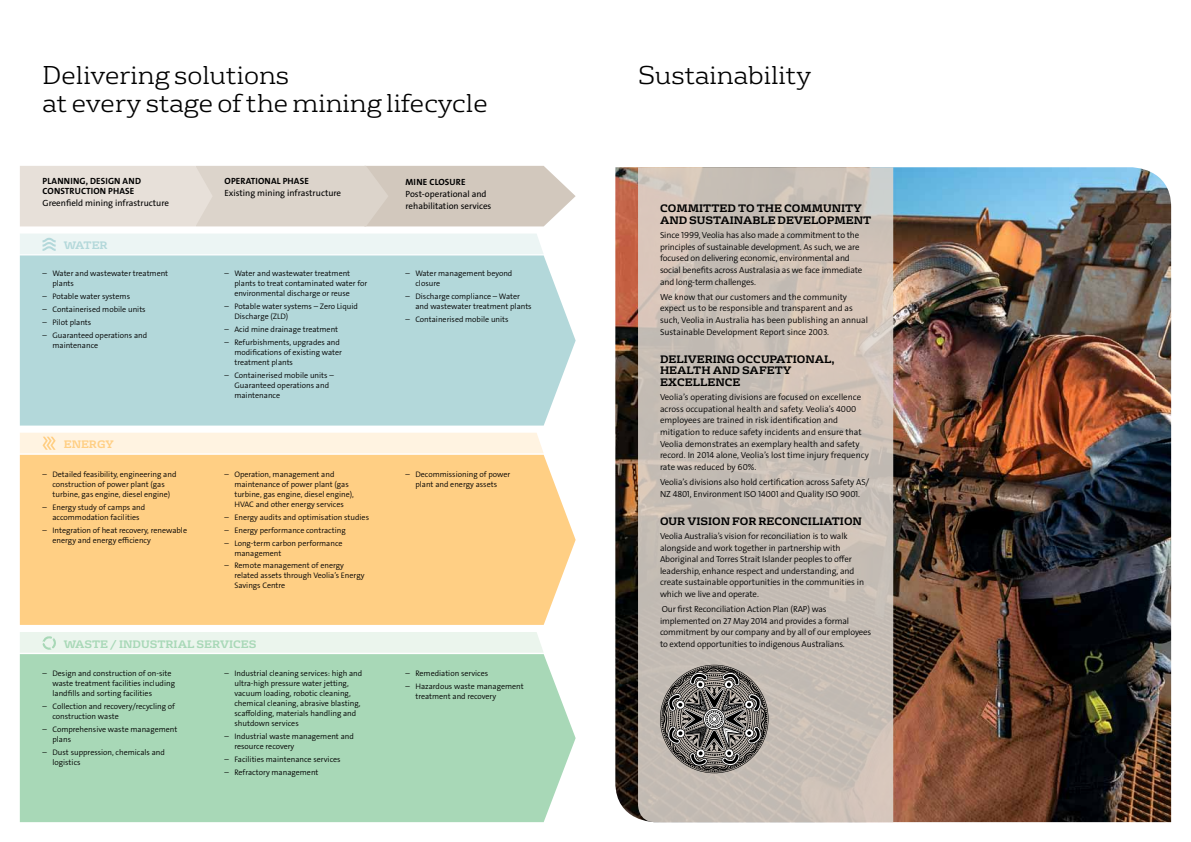
<style>
.page{position:relative;width:1191px;height:842px;background:#fff}
.page>*{position:absolute;margin:0;border:0;box-sizing:border-box;transform-origin:0 0}
.t1{font:300 25px "FS Rufus";color:#000}
.t2{font:700 10.5px/11.6px "FS Rufus";color:#000}
.t3{font:700 10.5px "FS Rufus";color:#a8d8b7}
.t4{font:700 10.5px "FS Rufus";color:#ffcf84}
.t5{font:700 10.5px "FS Rufus";color:#b3d8da}
.t6{font:9px/12px "The Sans Veolia W5 Pla";color:#000}
.t7{font:9px/10px "The Sans Veolia W7 Bld";letter-spacing:.015em;color:#000}
.t8{font:8.8px/11.6px "The Sans Veolia W4 Se Lig";letter-spacing:-.01em;color:#000}
.t9{font:8px/10px "The Sans Veolia W4 Se Lig";color:#000}
</style>
<div class="page">
<img style="left:615px;top:167px;width:556px;height:655px">
<div style="left:20px;top:255px;width:555px;height:171px;background:#b3d8da"></div>
<div style="left:20px;top:455px;width:555px;height:170px;background:#ffcf84"></div>
<svg style="left:20px;top:166px;width:555px;height:60px;background:#ddd5cc"></svg>
<div style="left:20px;top:433px;width:523px;height:20px;background:#fff3e1"></div>
<div style="left:20px;top:654px;width:555px;height:168px;background:#a8d8b7"></div>
<svg style="left:638px;top:167px;width:255px;height:655px;background:#c9bfb6"></svg>
<div style="left:20px;top:234px;width:523px;height:20px;background:#ecf5f4"></div>
<div style="left:20px;top:632px;width:523px;height:21px;background:#ebf5ed"></div>
<svg style="left:660px;top:665px;width:108px;height:108px;background:#7d7975"></svg>
<h1 class="t1" style="left:43px;top:55px;width:248px">Delivering solutions</h1>
<h1 class="t1" style="left:638px;top:55px;width:175px">Sustainability</h1>
<h1 class="t1" style="left:43px;top:83px;width:447px">at every stage of the mining lifecycle</h1>
<p class="t7" style="left:43px;top:176px;width:99px">PLANNING, DESIGN AND<br>CONSTRUCTION PHASE</p>
<p class="t6" style="left:43px;top:197px;width:128px">Greenfield mining infrastructure</p>
<h2 class="t5" style="left:64px;top:236px;width:45px">WATER</h2>
<p class="t9" style="left:52px;top:269px;width:117px;text-indent:-10px">– Water and wastewater treatment plants</p>
<p class="t9" style="left:43px;top:292px;width:89px">– Potable water systems</p>
<p class="t9" style="left:43px;top:304px;width:105px">– Containerised mobile units</p>
<p class="t9" style="left:43px;top:317px;width:50px">– Pilot plants</p>
<p class="t9" style="left:52px;top:330px;width:96px;text-indent:-10px">– Guaranteed operations and maintenance</p>
<h2 class="t4" style="left:64px;top:435px;width:35px">ENERGY</h2>
<p class="t9" style="left:43px;top:469px;width:135px;text-align:center">– Detailed feasibility, engineering and construction of power plant (gas turbine, gas engine, diesel engine)</p>
<p class="t9" style="left:43px;top:502px;width:104px;text-align:center">– Energy study of camps and accommodation facilities</p>
<p class="t9" style="left:52px;top:525px;width:136px;text-indent:-10px">– Integration of heat recovery, renewable energy and energy efficiency</p>
<p class="t7" style="left:224px;top:176px;width:86px">OPERATIONAL PHASE</p>
<p class="t6" style="left:224px;top:187px;width:118px">Existing mining infrastructure</p>
<p class="t9" style="left:234px;top:269px;width:134px;text-indent:-10px">– Water and wastewater treatment plants to treat contaminated water for environmental discharge or reuse</p>
<p class="t9" style="left:234px;top:302px;width:125px;text-indent:-10px">– Potable water systems – Zero Liquid<br>Discharge (ZLD)</p>
<p class="t9" style="left:224px;top:324px;width:115px">– Acid mine drainage treatment</p>
<p class="t9" style="left:234px;top:337px;width:109px;text-indent:-10px">– Refurbishments, upgrades and modifications of existing water treatment plants</p>
<p class="t9" style="left:234px;top:370px;width:101px;text-indent:-10px">– Containerised mobile units –<br>Guaranteed operations and maintenance</p>
<p class="t9" style="left:234px;top:469px;width:121px;text-indent:-10px">– Operation, management and maintenance of power plant (gas turbine, gas engine, diesel engine),<br>HVAC and other energy services</p>
<p class="t9" style="left:224px;top:512px;width:146px">– Energy audits and optimisation studies</p>
<p class="t9" style="left:224px;top:525px;width:123px">– Energy performance contracting</p>
<p class="t9" style="left:234px;top:538px;width:110px;text-indent:-10px">– Long-term carbon performance management</p>
<p class="t9" style="left:234px;top:561px;width:132px;text-indent:-10px">– Remote management of energy related assets through Veolia’s Energy<br>Savings Centre</p>
<h2 class="t3" style="left:64px;top:635px;width:194px">WASTE / INDUSTRIAL SERVICES</h2>
<p class="t9" style="left:52px;top:669px;width:124px;text-indent:-10px">– Design and construction of on-site waste treatment facilities including landfills and sorting facilities</p>
<p class="t9" style="left:52px;top:701px;width:124px;text-indent:-10px">– Collection and recovery/recycling of construction waste</p>
<p class="t9" style="left:52px;top:724px;width:126px;text-indent:-10px">– Comprehensive waste management plans</p>
<p class="t9" style="left:52px;top:747px;width:114px;text-indent:-10px">– Dust suppression, chemicals and logistics</p>
<p class="t9" style="left:234px;top:669px;width:129px;text-indent:-10px">– Industrial cleaning services: high and ultra-high pressure water jetting, vacuum loading, robotic cleaning, chemical cleaning, abrasive blasting, scaffolding, materials handling and shutdown services</p>
<p class="t9" style="left:234px;top:731px;width:121px;text-indent:-10px">– Industrial waste management and resource recovery</p>
<p class="t9" style="left:224px;top:754px;width:118px">– Facilities maintenance services</p>
<p class="t9" style="left:224px;top:767px;width:95px">– Refractory management</p>
<p class="t7" style="left:405px;top:177px;width:62px">MINE CLOSURE</p>
<p class="t6" style="left:405px;top:188px;width:87px">Post-operational and rehabilitation services</p>
<p class="t9" style="left:415px;top:269px;width:98px;text-indent:-10px">– Water management beyond closure</p>
<p class="t9" style="left:415px;top:292px;width:118px;text-indent:-10px">– Discharge compliance – Water and wastewater treatment plants</p>
<p class="t9" style="left:405px;top:314px;width:105px">– Containerised mobile units</p>
<p class="t9" style="left:405px;top:469px;width:106px;text-align:center">– Decommissioning of power plant and energy assets</p>
<p class="t9" style="left:405px;top:669px;width:84px">– Remediation services</p>
<p class="t9" style="left:415px;top:681px;width:110px;text-indent:-10px">– Hazardous waste management treatment and recovery</p>
<h2 class="t2" style="left:660px;top:202px;width:210px;text-indent:124px">COMMUNITY<br>AND SUSTAINABLE DEVELOPMENT</h2>
<p class="t8" style="left:660px;top:229px;width:204px">Since 1999, Veolia has also made a commitment to the principles of sustainable development. As such, we are focused on delivering economic, environmental and social benefits across Australasia as we face immediate and long-term challenges.</p>
<p class="t8" style="left:660px;top:291px;width:210px">We know that our customers and the community expect us to be responsible and transparent and as such, Veolia in Australia has been publishing an annual Sustainable Development Report since 2003.</p>
<h2 class="t2" style="left:660px;top:202px;width:53px">COMMITTE</h2>
<h2 class="t2" style="left:727px;top:202px;width:39px">D T O THE</h2>
<h2 class="t2" style="left:660px;top:352px;width:176px">DELIVERING OCCUPATIONAL,<br>HEALTH AND SAFETY<br>EXCELLENCE</h2>
<p class="t8" style="left:660px;top:391px;width:210px">Veolia’s operating divisions are focused on excellence across occupational health and safety. Veolia’s 4000 employees are trained in risk identification and mitigation to reduce safety incidents and ensure that Veolia demonstrates an exemplary health and safety record. In 2014 alone, Veolia’s lost time injury frequency rate was reduced by 60%.</p>
<p class="t8" style="left:660px;top:476px;width:211px">Veolia’s divisions also hold certification across Safety AS/<br>NZ 4801, Environment ISO 14001 and Quality ISO 9001.</p>
<h2 class="t2" style="left:660px;top:514px;width:203px">OUR VISION FOR RECONCILIATION</h2>
<p class="t8" style="left:660px;top:530px;width:205px">Veolia Australia’s vision for reconciliation is to walk alongside and work together in partnership with Aboriginal and Torres Strait Islander peoples to offer leadership, enhance respect and understanding, and create sustainable opportunities in the communities in which we live and operate.</p>
<p class="t8" style="left:660px;top:603px;width:213px">Our first Reconciliation Action Plan (RAP) was implemented on 27 May 2014 and provides a formal commitment by our company and by all of our employees to extend opportunities to indigenous Australians.</p>
</div>
